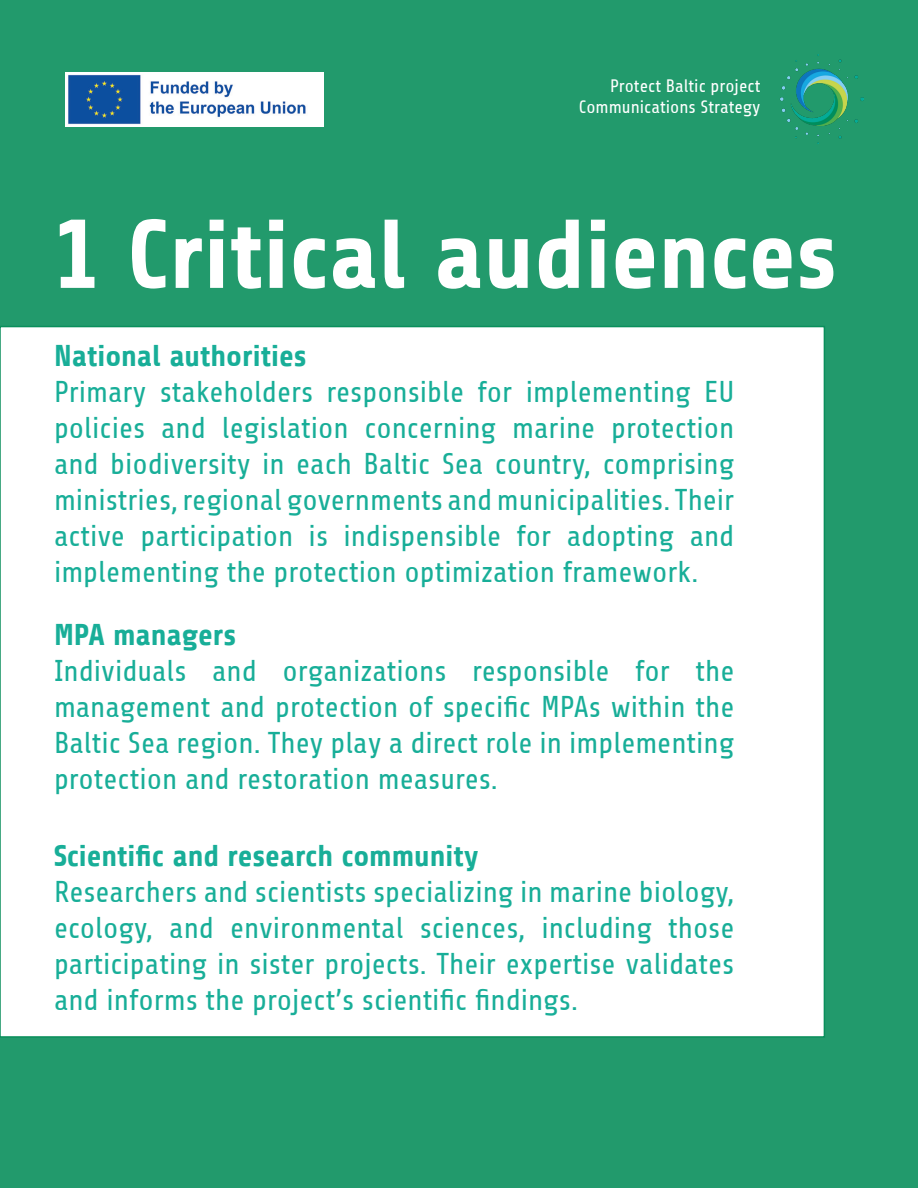
<style>
.page{position:relative;width:918px;height:1188px;background:#229a6c}
.page>*{position:absolute;margin:0;border:0;box-sizing:border-box;transform-origin:0 0}
.t1{font:700 97.5px "Share";color:#fff}
.t2{font:30px/36px "Share";color:#18ae98;text-align:justify}
.t3{font:700 30px "Share";color:#18ae98}
.t4{font:18px/21.6px "Share";color:#fff;text-align:right}
</style>
<div class="page">
<img style="left:780px;top:54px;width:84px;height:90px">
<div style="left:0;top:327px;width:824px;height:710px;background:#fff"></div>
<img style="left:66px;top:73px;width:258px;height:54px">
<p class="t4" style="left:579px;top:75px;width:183px">Protect Baltic project<br>Communications Strategy</p>
<p class="t1" style="left:54px;top:202px;width:785px">1 Critical audiences</p>
<p class="t3" style="left:54px;top:340px;width:254px">National authorities</p>
<p class="t2" style="left:54px;top:375px;width:682px">Primary stakeholders responsible for implementing EU policies and legislation concerning marine protection and biodiversity in each Baltic Sea country, comprising ministries, regional governments and municipalities. Their active participation is indispensible for adopting and implementing the protection optimization framework.</p>
<p class="t3" style="left:54px;top:619px;width:184px">MPA managers</p>
<p class="t2" style="left:54px;top:654px;width:682px">Individuals and organizations responsible for the management and protection of specific MPAs within the Baltic Sea region. They play a direct role in implementing protection and restoration measures.</p>
<p class="t3" style="left:54px;top:839px;width:426px">Scientific and research community</p>
<p class="t2" style="left:54px;top:875px;width:682px">Researchers and scientists specializing in marine biology, ecology, and environmental sciences, including those participating in sister projects. Their expertise validates and informs the project’s scientific findings.</p>
</div>
